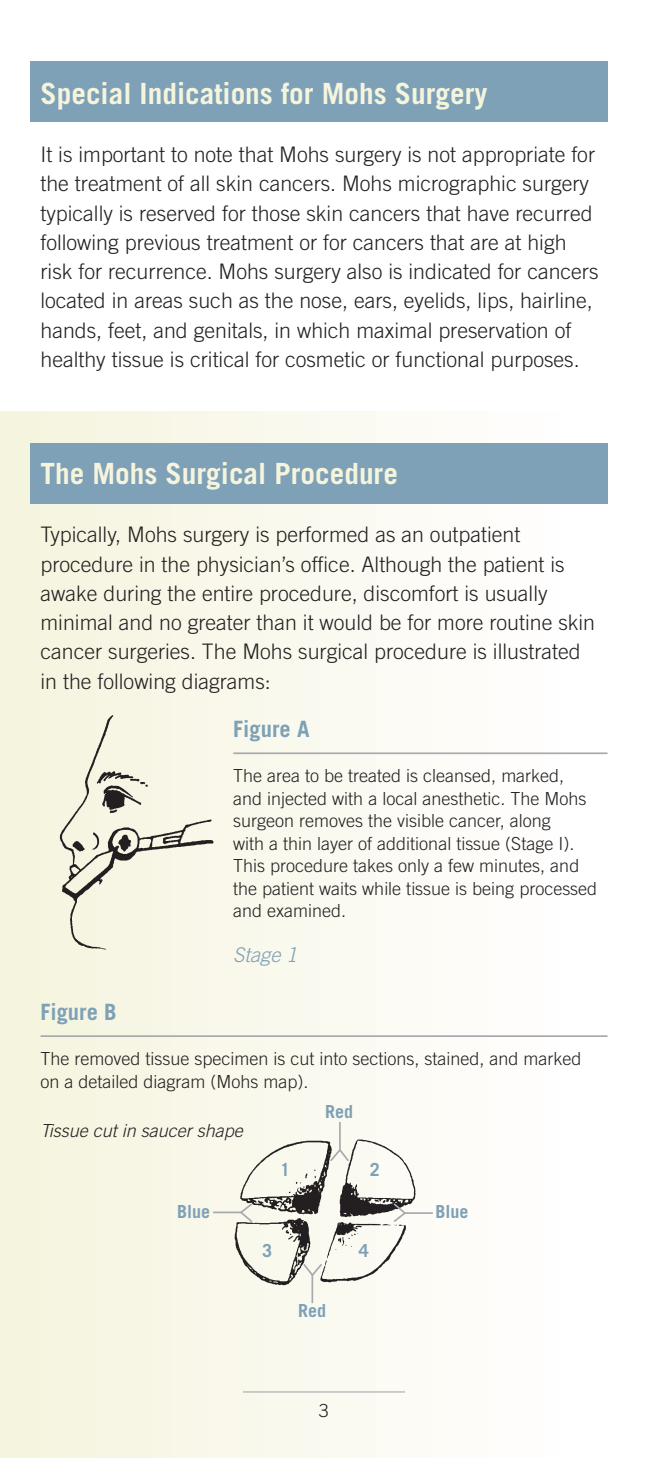
<style>
.page{position:relative;width:648px;height:1458px;background:#fff}
.page>*{position:absolute;margin:0;border:0;box-sizing:border-box;transform-origin:0 0}
.t1{font:700 29.25px "Trade Gothic";color:#f5f4dd}
.t2{font:700 22.5px "Trade Gothic";color:#7ea1b7}
.t3{font:300 21.38px/29.2px "Trade Gothic";color:#231f20}
.t4{font:italic 300 20.25px "Trade Gothic";color:#7ea1b7}
.t5{font:300 18px/22.5px "Trade Gothic";color:#231f20}
.t6{font:italic 300 18px "Trade Gothic";color:#231f20}
.t7{font:700 18px "Trade Gothic";color:#7ea1b7}
</style>
<div class="page">
<div style="left:0;top:411px;width:567px;height:1047px;background:linear-gradient(to right,#f4f4dd,#fffefe)"></div>
<div style="left:30px;top:443px;width:578px;height:60px;background:#7ea1b7"></div>
<div style="left:30px;top:61px;width:578px;height:61px;background:#7ea1b7"></div>
<hr style="left:243px;top:1391px;width:162px;height:2px;background:#a8a9ad">
<img style="left:46px;top:711px;width:177px;height:267px">
<hr style="left:233px;top:752px;width:375px;height:2px;background:#a8a9ad">
<hr style="left:40px;top:1035px;width:568px;height:2px;background:#a8a9ad">
<img style="left:229px;top:1132px;width:195px;height:162px">
<svg style="left:213px;top:1202px;width:41px;height:22px"></svg>
<hr style="left:404px;top:1212px;width:29px;height:2px;background:#a8a9ad">
<svg style="left:392px;top:1202px;width:16px;height:22px"></svg>
<svg style="left:302px;top:1262px;width:21px;height:41px"></svg>
<hr style="left:339px;top:1122px;width:2px;height:29px;background:#a8a9ad">
<svg style="left:329px;top:1147px;width:21px;height:16px"></svg>
<h1 class="t1" style="left:40px;top:75px;width:448px">Special Indications for Mohs Surgery</h1>
<p class="t3" style="left:41px;top:140px;width:560px">It is important to note that Mohs surgery is not appropriate for the treatment of all skin cancers. Mohs micrographic surgery typically is reserved for those skin cancers that have recurred following previous treatment or for cancers that are at high risk for recurrence. Mohs surgery also is indicated for cancers located in areas such as the nose, ears, eyelids, lips, hairline, hands, feet, and genitals, in which maximal preservation of healthy tissue is critical for cosmetic or functional purposes.</p>
<h1 class="t1" style="left:40px;top:455px;width:359px">The Mohs Surgical Procedure</h1>
<p class="t3" style="left:40px;top:520px;width:556px">Typically, Mohs surgery is performed as an outpatient procedure in the physician’s office. Although the patient is awake during the entire procedure, discomfort is usually minimal and no greater than it would be for more routine skin cancer surgeries. The Mohs surgical procedure is illustrated in the following diagrams:</p>
<p class="t2" style="left:233px;top:716px;width:78px">Figure A</p>
<p class="t5" style="left:233px;top:765px;width:366px">The area to be treated is cleansed, marked, and injected with a local anesthetic. The Mohs surgeon removes the visible cancer, along<br>with a thin layer of additional tissue (Stage I).<br>This procedure takes only a few minutes, and the patient waits while tissue is being processed and examined.</p>
<p class="t4" style="left:233px;top:943px;width:66px">Stage 1</p>
<p class="t2" style="left:40px;top:998px;width:78px">Figure B</p>
<p class="t5" style="left:41px;top:1047px;width:543px">The removed tissue specimen is cut into sections, stained, and marked on a detailed diagram (Mohs map).</p>
<p class="t6" style="left:40px;top:1120px;width:204px">Tissue cut in saucer shape</p>
<p class="t7" style="left:280px;top:1159px;width:12px">1</p>
<p class="t7" style="left:370px;top:1159px;width:12px">2</p>
<p class="t7" style="left:325px;top:1101px;width:30px">Red</p>
<p class="t7" style="left:177px;top:1201px;width:35px">Blue</p>
<p class="t7" style="left:435px;top:1200px;width:35px">Blue</p>
<p class="t7" style="left:262px;top:1240px;width:12px">3</p>
<p class="t7" style="left:359px;top:1240px;width:12px">4</p>
<p class="t7" style="left:298px;top:1300px;width:30px">Red</p>
<p class="t5" style="left:319px;top:1399px;width:12px">3</p>
</div>
